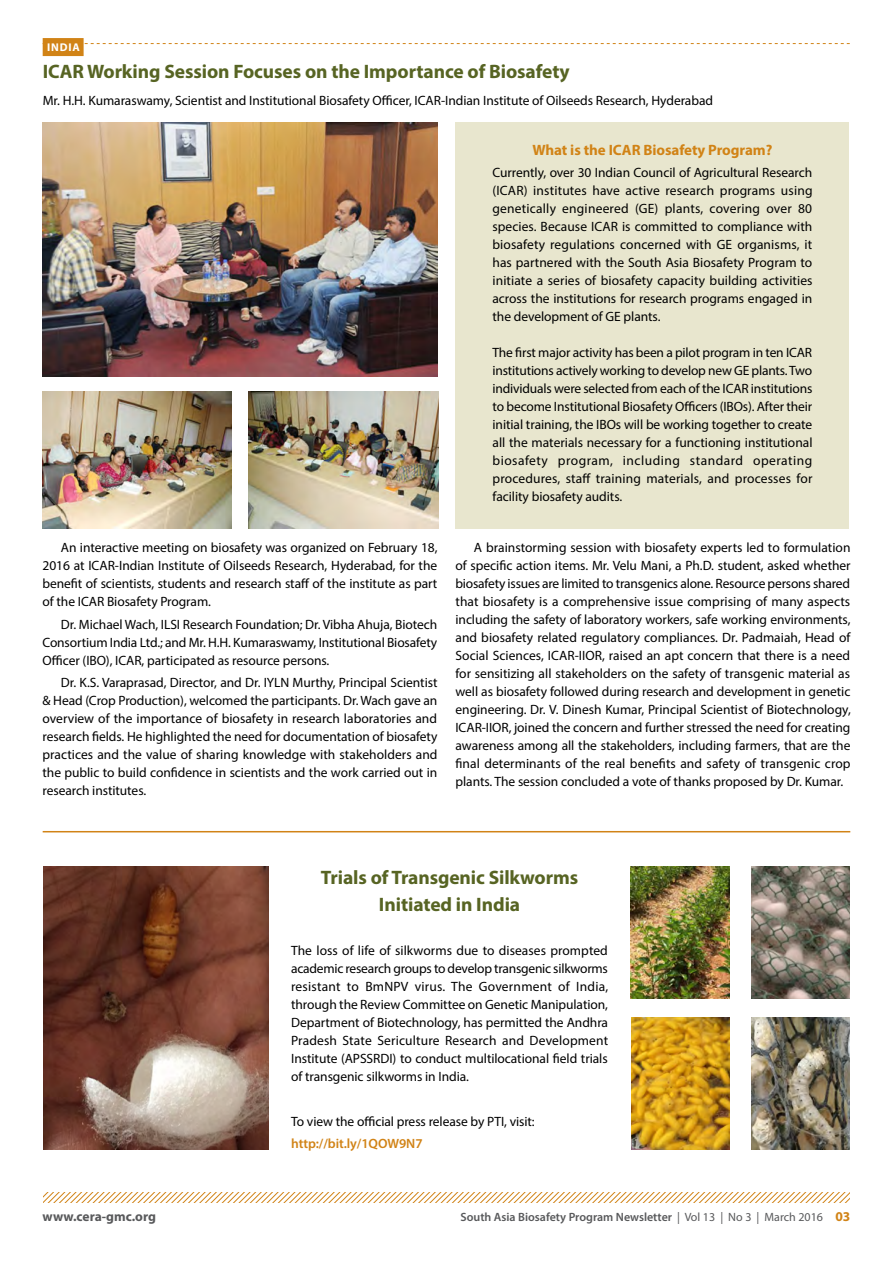
<style>
.page{position:relative;width:893px;height:1263px;background:#fff}
.page>*{position:absolute;margin:0;border:0;box-sizing:border-box;transform-origin:0 0}
.t1{font:700 19.5px/27px "Myriad Pro";letter-spacing:-.005em;color:#576423;text-align:center}
.t2{font:700 15px "Myriad Pro";letter-spacing:-.005em;color:#d18316}
.t3{font:13.5px/18px "Myriad Pro";letter-spacing:-.005em;color:#000;text-align:justify}
.t4{font:600 13.5px "Myriad Pro";letter-spacing:-.005em;color:#d18316}
.t5{font:700 13.5px "Myriad Pro";color:#58595b}
.t6{font:600 12px "Myriad Pro";color:#58595b}
.t7{font:700 11.25px "Myriad Pro";letter-spacing:.08em;color:#fff}
.s1{font-weight:400}
.s2{font-weight:700;font-size:13.5px;color:#d18316}
</style>
<div class="page">
<svg style="left:43px;top:1193px;width:807px;height:9px"></svg>
<div style="left:456px;top:122px;width:393px;height:406px;background:#e8e6ce"></div>
<div style="left:43px;top:38px;width:41px;height:18px;background:#d18316"></div>
<svg style="left:83px;top:43px;width:767px;height:1px"></svg>
<hr style="left:43px;top:831px;width:807px;height:1px;background:#d18316">
<img style="left:43px;top:866px;width:225px;height:284px">
<img style="left:631px;top:866px;width:98px;height:133px">
<img style="left:751px;top:866px;width:99px;height:133px">
<img style="left:631px;top:1017px;width:98px;height:133px">
<img style="left:751px;top:1017px;width:99px;height:133px">
<img style="left:43px;top:122px;width:394px;height:255px">
<img style="left:43px;top:392px;width:188px;height:136px">
<img style="left:248px;top:392px;width:190px;height:136px">
<p class="t7" style="left:47px;top:40px;width:34px">INDIA</p>
<h1 class="t1" style="left:43px;top:57px;width:528px">ICAR Working Session Focuses on the Importance of Biosafety</h1>
<p class="t3" style="left:43px;top:91px;width:672px">Mr. H.H. Kumaraswamy, Scientist and Institutional Biosafety Officer, ICAR-Indian Institute of Oilseeds Research, Hyderabad</p>
<p class="t2" style="left:532px;top:140px;width:242px">What is the ICAR Biosafety Program?</p>
<p class="t3" style="left:492px;top:163px;width:322px">Currently, over 30 Indian Council of Agricultural Research (ICAR) institutes have active research programs using genetically engineered (GE) plants, covering over 80 species. Because ICAR is committed to compliance with biosafety regulations concerned with GE organisms, it has partnered with the South Asia Biosafety Program to initiate a series of biosafety capacity building activities across the institutions for research programs engaged in the development of GE plants.</p>
<p class="t3" style="left:492px;top:343px;width:321px">The first major activity has been a pilot program in ten ICAR institutions actively working to develop new GE plants. Two individuals were selected from each of the ICAR institutions to become Institutional Biosafety Officers (IBOs). After their initial training, the IBOs will be working together to create all the materials necessary for a functioning institutional biosafety program, including standard operating procedures, staff training materials, and processes for facility biosafety audits.</p>
<p class="t3" style="left:43px;top:538px;width:396px;text-indent:18px">An interactive meeting on biosafety was organized on February 18, 2016 at ICAR-Indian Institute of Oilseeds Research, Hyderabad, for the benefit of scientists, students and research staff of the institute as part of the ICAR Biosafety Program.</p>
<p class="t3" style="left:43px;top:615px;width:396px;text-indent:18px">Dr. Michael Wach, ILSI Research Foundation; Dr. Vibha Ahuja, Biotech Consortium India Ltd.; and Mr. H.H. Kumaraswamy, Institutional Biosafety Officer (IBO), ICAR, participated as resource persons.</p>
<p class="t3" style="left:43px;top:673px;width:396px;text-indent:18px">Dr. K.S. Varaprasad, Director, and Dr. IYLN Murthy, Principal Scientist &amp; Head (Crop Production), welcomed the participants. Dr. Wach gave an overview of the importance of biosafety in research laboratories and research fields. He highlighted the need for documentation of biosafety practices and the value of sharing knowledge with stakeholders and the public to build confidence in scientists and the work carried out in research institutes.</p>
<p class="t3" style="left:455px;top:538px;width:397px;text-indent:18px">A brainstorming session with biosafety experts led to formulation of specific action items. Mr. Velu Mani, a Ph.D. student, asked whether biosafety issues are limited to transgenics alone. Resource persons shared that biosafety is a comprehensive issue comprising of many aspects including the safety of laboratory workers, safe working environments, and biosafety related regulatory compliances. Dr. Padmaiah, Head of Social Sciences, ICAR-IIOR, raised an apt concern that there is a need for sensitizing all stakeholders on the safety of transgenic material as well as biosafety followed during research and development in genetic engineering. Dr. V. Dinesh Kumar, Principal Scientist of Biotechnology, ICAR-IIOR, joined the concern and further stressed the need for creating awareness among all the stakeholders, including farmers, that are the final determinants of the real benefits and safety of transgenic crop plants. The session concluded a vote of thanks proposed by Dr. Kumar.</p>
<h1 class="t1" style="left:321px;top:863px;width:259px">Trials of Transgenic Silkworms<br>Initiated in India</h1>
<p class="t3" style="left:291px;top:941px;width:319px">The loss of life of silkworms due to diseases prompted academic research groups to develop transgenic silkworms resistant to BmNPV virus. The Government of India, through the Review Committee on Genetic Manipulation, Department of Biotechnology, has permitted the Andhra Pradesh State Sericulture Research and Development Institute (APSSRDI) to conduct multilocational field trials of transgenic silkworms in India.</p>
<p class="t3" style="left:291px;top:1112px;width:245px">To view the official press release by PTI, visit:</p>
<p class="t4" style="left:291px;top:1135px;width:133px">http://bit.ly/1QOW9N7</p>
<p class="t5" style="left:43px;top:1208px;width:115px">www.cera-gmc.org</p>
<p class="t6" style="left:460px;top:1210px;width:391px">South Asia Biosafety Program Newsletter <span class="s1">| Vol 13 | No 3 | March 2016</span> <span class="s2">03</span></p>
</div>
